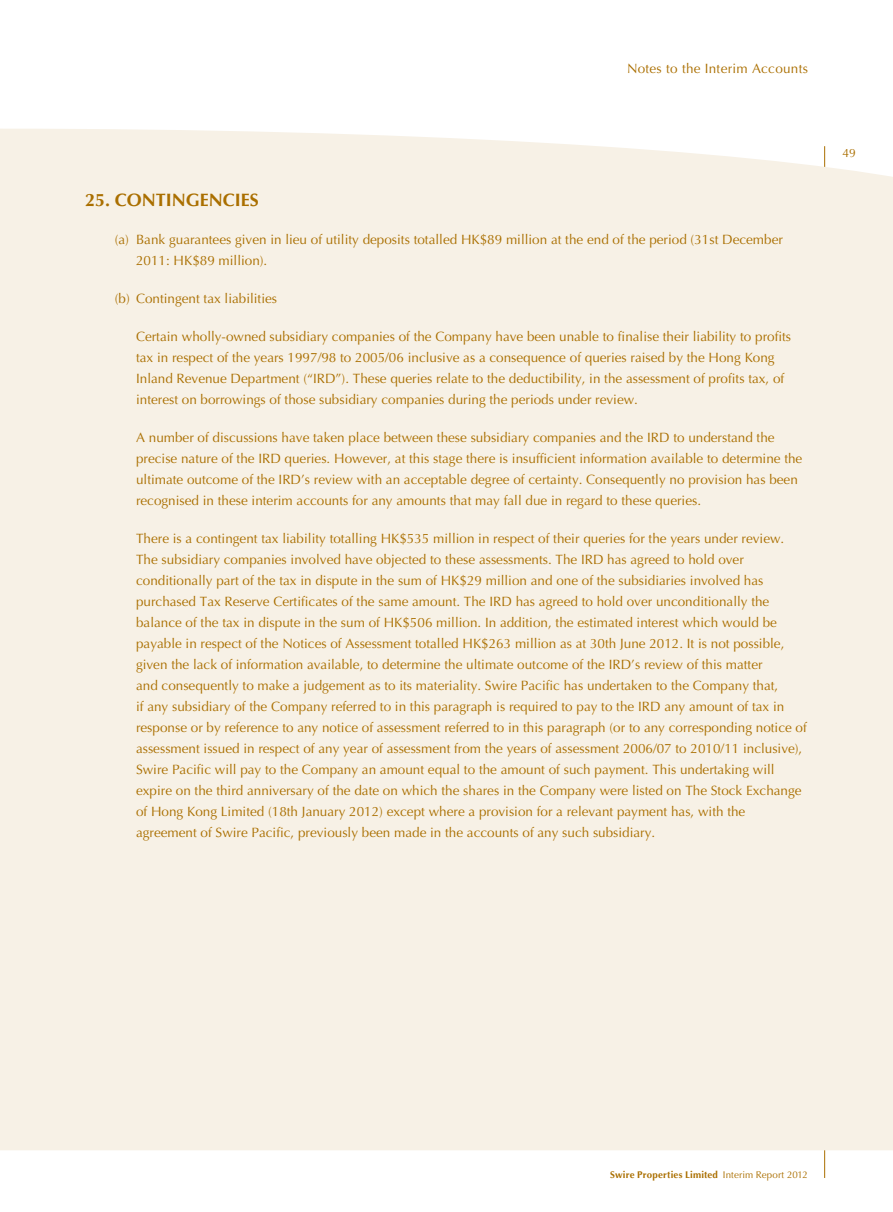
<style>
.page{position:relative;width:893px;height:1212px;background:#fff}
.page>*{position:absolute;margin:0;border:0;box-sizing:border-box;transform-origin:0 0}
.t1{font:700 18px "Optima LT Std";color:#aa6f00}
.t2{font:13.5px/21px "Optima LT Std";color:#aa6f00}
.t3{font:13.5px "Optima LT Std";letter-spacing:.02em;color:#aa6f00}
.t4{font:12px "Optima LT Std";color:#aa6f00}
.t5{font:700 9.75px "Optima LT Std";letter-spacing:.02em;color:#aa6f00}
.s1{font-weight:400}
</style>
<div class="page">
<hr style="left:824px;top:146px;width:1px;height:1032px;background:#aa6f00">
<div style="left:0;top:129px;width:893px;height:1021px;background:#f7f1e6"></div>
<p class="t3" style="left:627px;top:60px;width:182px">Notes to the Interim Accounts</p>
<h1 class="t1" style="left:85px;top:190px;width:173px">25. Contingencies</h1>
<p class="t2" style="left:136px;top:229px;width:648px;text-indent:-21px">(a) Bank guarantees given in lieu of utility deposits totalled HK$89 million at the end of the period (31st December<br>2011: HK$89 million).</p>
<p class="t2" style="left:115px;top:288px;width:164px">(b) Contingent tax liabilities</p>
<p class="t2" style="left:136px;top:326px;width:657px">Certain wholly-owned subsidiary companies of the Company have been unable to finalise their liability to profits tax in respect of the years 1997/98 to 2005/06 inclusive as a consequence of queries raised by the Hong Kong Inland Revenue Department (“IRD”). These queries relate to the deductibility, in the assessment of profits tax, of interest on borrowings of those subsidiary companies during the periods under review.</p>
<p class="t2" style="left:136px;top:427px;width:668px">A number of discussions have taken place between these subsidiary companies and the IRD to understand the precise nature of the IRD queries. However, at this stage there is insufficient information available to determine the ultimate outcome of the IRD’s review with an acceptable degree of certainty. Consequently no provision has been recognised in these interim accounts for any amounts that may fall due in regard to these queries.</p>
<p class="t2" style="left:136px;top:528px;width:672px">There is a contingent tax liability totalling HK$535 million in respect of their queries for the years under review.<br>The subsidiary companies involved have objected to these assessments. The IRD has agreed to hold over conditionally part of the tax in dispute in the sum of HK$29 million and one of the subsidiaries involved has purchased Tax Reserve Certificates of the same amount. The IRD has agreed to hold over unconditionally the balance of the tax in dispute in the sum of HK$506 million. In addition, the estimated interest which would be payable in respect of the Notices of Assessment totalled HK$263 million as at 30th June 2012. It is not possible, given the lack of information available, to determine the ultimate outcome of the IRD’s review of this matter<br>and consequently to make a judgement as to its materiality. Swire Pacific has undertaken to the Company that,<br>if any subsidiary of the Company referred to in this paragraph is required to pay to the IRD any amount of tax in response or by reference to any notice of assessment referred to in this paragraph (or to any corresponding notice of assessment issued in respect of any year of assessment from the years of assessment 2006/07 to 2010/11 inclusive), Swire Pacific will pay to the Company an amount equal to the amount of such payment. This undertaking will expire on the third anniversary of the date on which the shares in the Company were listed on The Stock Exchange of Hong Kong Limited (18th January 2012) except where a provision for a relevant payment has, with the agreement of Swire Pacific, previously been made in the accounts of any such subsidiary.</p>
<p class="t4" style="left:842px;top:146px;width:15px">49</p>
<p class="t5" style="left:610px;top:1169px;width:199px">Swire Properties Limited <span class="s1">Interim Report 2012</span></p>
</div>
